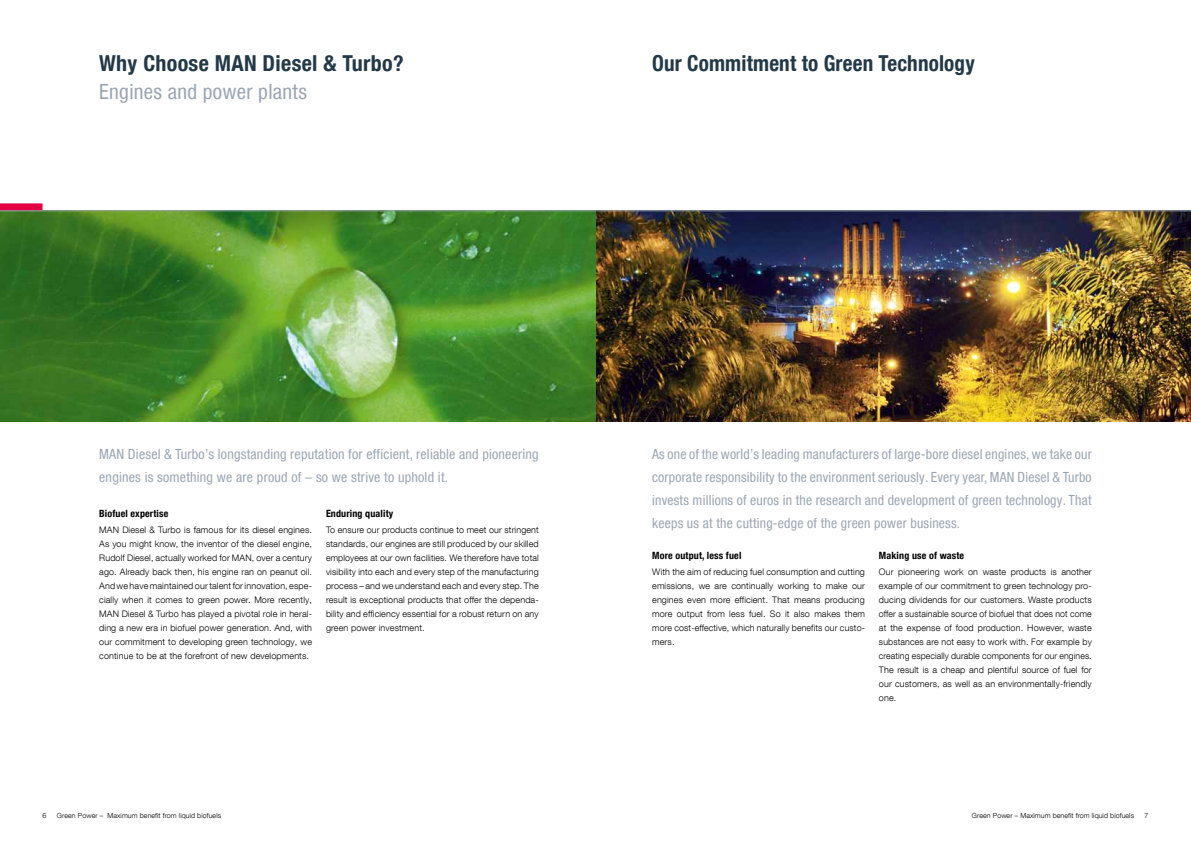
<style>
.page{position:relative;width:1191px;height:842px;background:#fff}
.page>*{position:absolute;margin:0;border:0;box-sizing:border-box;transform-origin:0 0}
.t1{font:22px "MAN Helvetica Neue 77 Bold Cond";letter-spacing:.01em;color:#243948;scale:.96 1}
.t2{font:22px "MAN Helvetica Neue 77 Bold Cond";letter-spacing:.01em;color:#243948}
.t3{font:21px "MAN Helvetica Neue 57 Cond";letter-spacing:.015em;color:#9ba5b2}
.t4{font:14px/23px "MAN Helvetica Neue 57 Cond";letter-spacing:.015em;color:#9ba5b2;text-align:justify}
.t5{font:10px "MAN Helvetica Neue 77 Bold Cond";letter-spacing:.015em;color:#000}
.t6{font:300 9px/14px "MAN Helvetica Neue 45";letter-spacing:.015em;color:#000;text-align:justify}
.t7{font:300 7px "MAN Helvetica Neue 45";letter-spacing:.015em;color:#000}
</style>
<div class="page">
<img style="left:0;top:211px;width:1191px;height:210px">
<div style="left:0;top:203px;width:43px;height:7px;background:#e40045"></div>
<hr style="left:595px;top:210px;width:596px;height:1px;background:#9ba5b2">
<hr style="left:0;top:210px;width:595px;height:1px;background:#9ba5b2">
<h1 class="t2" style="left:99px;top:50px;width:306px">Why Choose MAN Diesel &amp; Turbo?</h1>
<h2 class="t3" style="left:99px;top:79px;width:209px">Engines and power plants</h2>
<h1 class="t1" style="left:652px;top:50px;width:338px">Our Commitment to Green Technology</h1>
<h3 class="t4" style="left:99px;top:442px;width:441px">MAN Diesel &amp; Turbo’s longstanding reputation for efficient, reliable and pioneering engines is something we are proud of – so we strive to uphold it.</h3>
<p class="t5" style="left:99px;top:507px;width:71px">Biofuel expertise</p>
<p class="t6" style="left:99px;top:522px;width:214px">MAN Diesel &amp; Turbo is famous for its diesel engines.<br>As you might know, the inventor of the diesel engine, Rudolf Diesel, actually worked for MAN, over a century ago. Already back then, his engine ran on peanut oil.<br>And we have maintained our talent for innovation, espe&shy;cially when it comes to green power. More recently, MAN Diesel &amp; Turbo has played a pivotal role in heral&shy;ding a new era in biofuel power generation. And, with our commitment to developing green technology, we continue to be at the forefront of new developments.</p>
<p class="t5" style="left:326px;top:507px;width:69px">Enduring quality</p>
<p class="t6" style="left:326px;top:522px;width:214px">To ensure our products continue to meet our stringent standards, our engines are still produced by our skilled employees at our own facilities. We therefore have total visibility into each and every step of the manufacturing process – and we understand each and every step. The result is exceptional products that offer the dependa&shy;bility and efficiency essential for a robust return on any green power investment.</p>
<p class="t4" style="left:652px;top:442px;width:441px">As one of the world’s leading manufacturers of large-bore diesel engines, we take our corporate responsibility to the environment seriously. Every year, MAN Diesel &amp; Turbo invests millions of euros in the research and development of green technology. That keeps us at the cutting-edge of the green power business.</p>
<p class="t5" style="left:652px;top:549px;width:91px">More output, less fuel</p>
<p class="t6" style="left:652px;top:564px;width:214px">With the aim of reducing fuel consumption and cutting emissions, we are continually working to make our engines even more efficient. That means producing more output from less fuel. So it also makes them more cost-effective, which naturally benefits our custo&shy;mers.</p>
<p class="t5" style="left:879px;top:549px;width:87px">Making use of waste</p>
<p class="t6" style="left:879px;top:564px;width:214px">Our pioneering work on waste products is another example of our commitment to green technology pro&shy;ducing dividends for our customers. Waste products offer a sustainable source of biofuel that does not come at the expense of food production. However, waste substances are not easy to work with. For example by creating especially durable components for our engines.<br>The result is a cheap and plentiful source of fuel for our customers, as well as an environmentally-friendly one.</p>
<p class="t7" style="left:43px;top:811px;width:5px">6</p>
<p class="t7" style="left:57px;top:811px;width:166px">Green Power – Maximum benefit from liquid biofuels</p>
<p class="t7" style="left:972px;top:811px;width:164px">Green Power – Maximum benefit from liquid biofuels</p>
<p class="t7" style="left:1144px;top:811px;width:5px">7</p>
</div>
